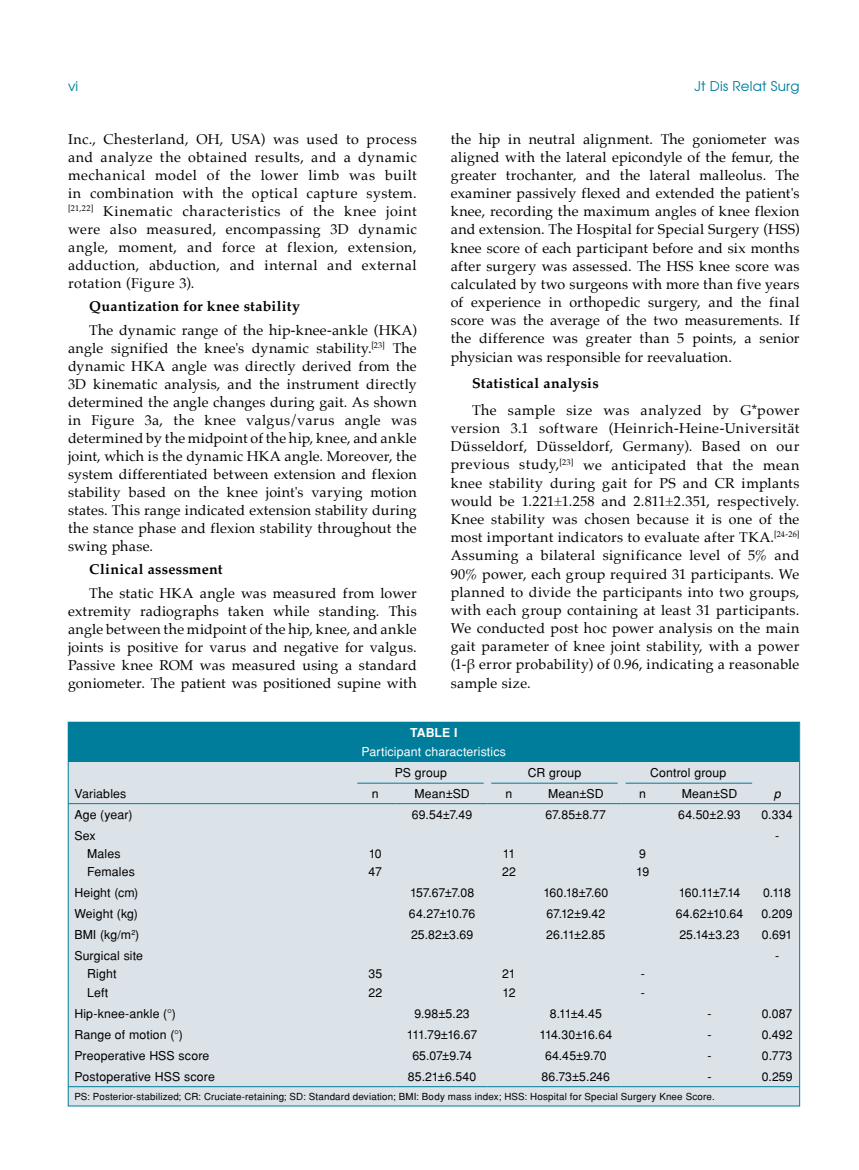
<style>
.page{position:relative;width:859px;height:1170px;background:#fff}
.page>*{position:absolute;margin:0;border:0;box-sizing:border-box;transform-origin:0 0}
.t1{font:14.25px/18.1px "Palatino";letter-spacing:.02em;color:#000;text-align:justify}
.t2{font:700 14.25px "Palatino";letter-spacing:.02em;color:#000}
.t3{font:13.5px "Avant Garde Tr";letter-spacing:.015em;color:#007d9a}
.t4{font:12.3px/18.3px "Helvetica Normal Tr";letter-spacing:.01em;color:#000}
.t5{font:12.3px "Helvetica Normal Tr";letter-spacing:.015em;color:#fff}
.t6{font:700 12.3px "Helvetica Tr";color:#fff}
.t7{font:italic 12.3px "Helvetica Tr";color:#000}
.t8{font:9.75px "Helvetica Normal Tr";letter-spacing:.02em;color:#000}
</style>
<div class="page">
<div style="left:68px;top:722px;width:732px;height:383px;background:#dbe2e8"></div>
<div style="left:68px;top:722px;width:731px;height:39px;background:#007d9a"></div>
<hr style="left:68px;top:1086px;width:286px;height:1px;background:#007d9a">
<hr style="left:354px;top:1086px;width:42px;height:1px;background:#007d9a">
<hr style="left:396px;top:1086px;width:92px;height:1px;background:#007d9a">
<hr style="left:488px;top:1086px;width:42px;height:1px;background:#007d9a">
<hr style="left:530px;top:1086px;width:91px;height:1px;background:#007d9a">
<hr style="left:621px;top:1086px;width:43px;height:1px;background:#007d9a">
<hr style="left:664px;top:1086px;width:91px;height:1px;background:#007d9a">
<hr style="left:755px;top:1086px;width:44px;height:1px;background:#007d9a">
<hr style="left:68px;top:803px;width:286px;height:1px;background:#007d9a">
<hr style="left:354px;top:803px;width:42px;height:1px;background:#007d9a">
<hr style="left:396px;top:803px;width:92px;height:1px;background:#007d9a">
<hr style="left:488px;top:803px;width:42px;height:1px;background:#007d9a">
<hr style="left:530px;top:803px;width:91px;height:1px;background:#007d9a">
<hr style="left:621px;top:803px;width:43px;height:1px;background:#007d9a">
<hr style="left:664px;top:803px;width:91px;height:1px;background:#007d9a">
<hr style="left:755px;top:803px;width:44px;height:1px;background:#007d9a">
<hr style="left:357px;top:782px;width:127px;height:1px;background:#007d9a">
<hr style="left:491px;top:782px;width:127px;height:1px;background:#007d9a">
<hr style="left:626px;top:782px;width:126px;height:1px;background:#007d9a">
<p class="t3" style="left:68px;top:77px;width:12px">vi</p>
<p class="t3" style="left:694px;top:77px;width:106px">Jt Dis Relat Surg</p>
<p class="t1" style="left:68px;top:130px;width:350px">Inc., Chesterland, OH, USA) was used to process and analyze the obtained results, and a dynamic mechanical model of the lower limb was built in combination with the optical capture system. <sup>[21,22]</sup> Kinematic characteristics of the knee joint were also measured, encompassing 3D dynamic angle, moment, and force at flexion, extension, adduction, abduction, and internal and external rotation (Figure 3).</p>
<p class="t2" style="left:89px;top:294px;width:212px">Quantization for knee stability</p>
<p class="t1" style="left:68px;top:321px;width:350px;text-indent:21px">The dynamic range of the hip-knee-ankle (HKA) angle signified the knee's dynamic stability.<sup>[23]</sup> The dynamic HKA angle was directly derived from the 3D kinematic analysis, and the instrument directly determined the angle changes during gait. As shown in Figure 3a, the knee valgus/varus angle was determined by the midpoint of the hip, knee, and ankle joint, which is the dynamic HKA angle. Moreover, the system differentiated between extension and flexion stability based on the knee joint's varying motion states. This range indicated extension stability during the stance phase and flexion stability throughout the swing phase.</p>
<p class="t2" style="left:89px;top:557px;width:135px">Clinical assessment</p>
<p class="t1" style="left:68px;top:584px;width:350px;text-indent:21px">The static HKA angle was measured from lower extremity radiographs taken while standing. This angle between the midpoint of the hip, knee, and ankle joints is positive for varus and negative for valgus.<br>Passive knee ROM was measured using a standard goniometer. The patient was positioned supine with</p>
<p class="t1" style="left:451px;top:130px;width:350px">the hip in neutral alignment. The goniometer was aligned with the lateral epicondyle of the femur, the greater trochanter, and the lateral malleolus. The examiner passively flexed and extended the patient's knee, recording the maximum angles of knee flexion and extension. The Hospital for Special Surgery (HSS) knee score of each participant before and six months after surgery was assessed. The HSS knee score was calculated by two surgeons with more than five years of experience in orthopedic surgery, and the final score was the average of the two measurements. If the difference was greater than 5 points, a senior physician was responsible for reevaluation.</p>
<p class="t2" style="left:472px;top:371px;width:128px">Statistical analysis</p>
<p class="t1" style="left:451px;top:401px;width:350px;text-indent:21px">The sample size was analyzed by G*power version 3.1 software (Heinrich-Heine-Universität Düsseldorf, Düsseldorf, Germany). Based on our previous study,<sup>[23]</sup> we anticipated that the mean knee stability during gait for PS and CR implants would be 1.221±1.258 and 2.811±2.351, respectively.<br>Knee stability was chosen because it is one of the most important indicators to evaluate after TKA.<sup>[24-26] </sup>Assuming a bilateral significance level of 5% and 90% power, each group required 31 participants. We planned to divide the participants into two groups, with each group containing at least 31 participants.<br>We conducted post hoc power analysis on the main gait parameter of knee joint stability, with a power (1-β error probability) of 0.96, indicating a reasonable sample size.</p>
<p class="t6" style="left:410px;top:725px;width:49px">Table I</p>
<p class="t5" style="left:361px;top:744px;width:146px">Participant characteristics</p>
<p class="t4" style="left:395px;top:763px;width:54px">PS group</p>
<p class="t4" style="left:528px;top:763px;width:55px">CR group</p>
<p class="t4" style="left:650px;top:763px;width:78px">Control group</p>
<p class="t4" style="left:74px;top:784px;width:53px">Variables</p>
<p class="t4" style="left:372px;top:784px;width:8px">n</p>
<p class="t4" style="left:414px;top:784px;width:57px">Mean±SD</p>
<p class="t4" style="left:506px;top:784px;width:8px">n</p>
<p class="t4" style="left:548px;top:784px;width:57px">Mean±SD</p>
<p class="t4" style="left:639px;top:784px;width:8px">n</p>
<p class="t4" style="left:682px;top:784px;width:57px">Mean±SD</p>
<p class="t7" style="left:774px;top:785px;width:8px">p</p>
<p class="t4" style="left:74px;top:805px;width:60px">Age (year)</p>
<p class="t4" style="left:412px;top:805px;width:62px">69.54±7.49</p>
<p class="t4" style="left:546px;top:805px;width:62px">67.85±8.77</p>
<p class="t4" style="left:678px;top:805px;width:64px">64.50±2.93</p>
<p class="t4" style="left:761px;top:805px;width:33px">0.334</p>
<p class="t4" style="left:87px;top:826px;width:49px;text-indent:-13px">Sex<br>Males<br>Females</p>
<p class="t4" style="left:775px;top:826px;width:6px">-</p>
<p class="t4" style="left:369px;top:844px;width:15px">10<br>47</p>
<p class="t4" style="left:502px;top:844px;width:15px">11<br>22</p>
<p class="t4" style="left:636px;top:844px;width:15px">9<br>19</p>
<p class="t4" style="left:74px;top:883px;width:66px">Height (cm)</p>
<p class="t4" style="left:410px;top:883px;width:66px">157.67±7.08</p>
<p class="t4" style="left:543px;top:883px;width:66px">160.18±7.60</p>
<p class="t4" style="left:679px;top:883px;width:63px">160.11±7.14</p>
<p class="t4" style="left:763px;top:883px;width:29px">0.118</p>
<p class="t4" style="left:74px;top:904px;width:65px">Weight (kg)</p>
<p class="t4" style="left:409px;top:904px;width:68px">64.27±10.76</p>
<p class="t4" style="left:546px;top:904px;width:60px">67.12±9.42</p>
<p class="t4" style="left:676px;top:904px;width:69px">64.62±10.64</p>
<p class="t4" style="left:761px;top:904px;width:33px">0.209</p>
<p class="t4" style="left:74px;top:925px;width:66px">BMI (kg/m<sup>2</sup>)</p>
<p class="t4" style="left:411px;top:925px;width:64px">25.82±3.69</p>
<p class="t4" style="left:546px;top:925px;width:61px">26.11±2.85</p>
<p class="t4" style="left:679px;top:925px;width:62px">25.14±3.23</p>
<p class="t4" style="left:762px;top:925px;width:32px">0.691</p>
<p class="t4" style="left:87px;top:946px;width:57px;text-indent:-13px">Surgical site<br>Right<br>Left</p>
<p class="t4" style="left:775px;top:946px;width:6px">-</p>
<p class="t4" style="left:368px;top:964px;width:15px">35<br>22</p>
<p class="t4" style="left:502px;top:964px;width:15px">21<br>12</p>
<p class="t4" style="left:641px;top:964px;width:6px">- -</p>
<p class="t4" style="left:74px;top:1004px;width:103px">Hip-knee-ankle (°)</p>
<p class="t4" style="left:414px;top:1004px;width:57px">9.98±5.23</p>
<p class="t4" style="left:550px;top:1004px;width:54px">8.11±4.45</p>
<p class="t4" style="left:707px;top:1004px;width:6px">-</p>
<p class="t4" style="left:762px;top:1004px;width:32px">0.087</p>
<p class="t4" style="left:74px;top:1025px;width:110px">Range of motion (°)</p>
<p class="t4" style="left:407px;top:1025px;width:72px">111.79±16.67</p>
<p class="t4" style="left:539px;top:1025px;width:74px">114.30±16.64</p>
<p class="t4" style="left:707px;top:1025px;width:6px">-</p>
<p class="t4" style="left:762px;top:1025px;width:32px">0.492</p>
<p class="t4" style="left:74px;top:1046px;width:136px">Preoperative HSS score</p>
<p class="t4" style="left:412px;top:1046px;width:61px">65.07±9.74</p>
<p class="t4" style="left:545px;top:1046px;width:63px">64.45±9.70</p>
<p class="t4" style="left:707px;top:1046px;width:6px">-</p>
<p class="t4" style="left:762px;top:1046px;width:32px">0.773</p>
<p class="t4" style="left:74px;top:1067px;width:142px">Postoperative HSS score</p>
<p class="t4" style="left:408px;top:1067px;width:70px">85.21±6.540</p>
<p class="t4" style="left:542px;top:1067px;width:70px">86.73±5.246</p>
<p class="t4" style="left:707px;top:1067px;width:6px">-</p>
<p class="t4" style="left:762px;top:1067px;width:32px">0.259</p>
<p class="t8" style="left:74px;top:1090px;width:642px">PS: Posterior-stabilized; CR: Cruciate-retaining; SD: Standard deviation; BMI: Body mass index; HSS: Hospital for Special Surgery Knee Score.</p>
</div>
